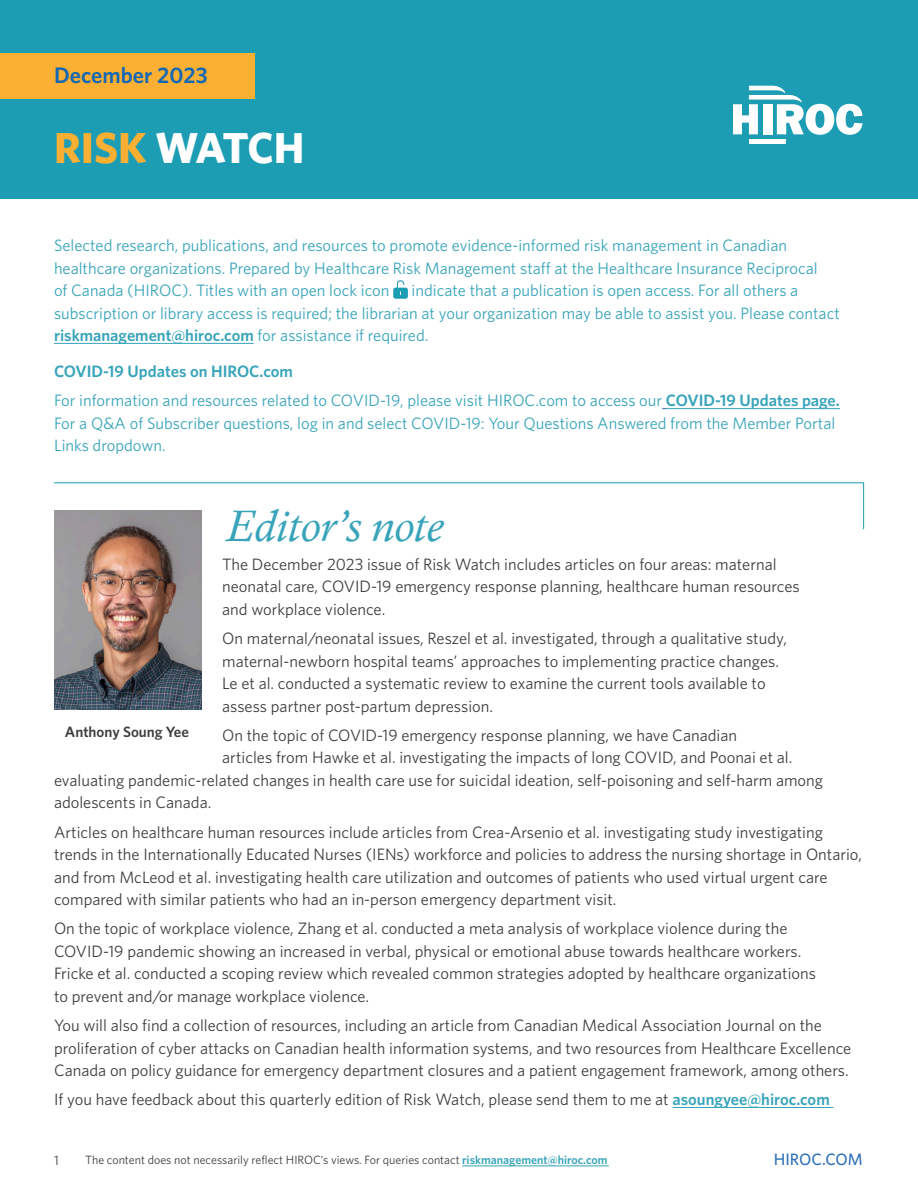
<style>
.page{position:relative;width:918px;height:1188px;background:#fff}
.page>*{position:absolute;margin:0;border:0;box-sizing:border-box;transform-origin:0 0}
.t1{font:italic 45px "Calisto";color:#38a4ba}
.t2{font:700 43.5px "Whitney";color:#fff}
.t3{font:600 22.5px "Whitney";color:#1568b2}
.t4{font:16.5px/22.5px "Whitney";color:#3e3e3f}
.t5{font:16.5px/22.5px "Whitney";color:#38a4ba}
.t6{font:600 16.5px "Whitney";color:#38a4ba}
.t7{font:500 16.5px "Whitney";color:#2f71b8}
.Paragraph_Style_1{font:600 15px "Whitney";color:#3e3e3f}
.t8{font:13.5px "Whitney";color:#3e3e3f}
.t9{font:12px "Whitney";color:#3e3e3f}
.s1{color:#fbb033}
.s2{font-weight:600}
.s3{font-weight:600;color:#38a4ba}
</style>
<div class="page">
<div style="left:0;top:0;width:918px;height:198px;background:#1c9db4"></div>
<div style="left:0;top:54px;width:255px;height:45px;background:#fbb033"></div>
<hr style="left:749px;top:139px;width:37px;height:4px;background:#fff">
<svg style="left:733px;top:86px;width:129px;height:49px"></svg>
<hr style="left:462px;top:1166px;width:147px;height:1px;background:#38a4ba">
<hr style="left:672px;top:1107px;width:161px;height:1px;background:#38a4ba">
<img style="left:54px;top:530px;width:148px;height:179px">
<hr style="left:54px;top:343px;width:200px;height:1px;background:#38a4ba">
<hr style="left:666px;top:408px;width:174px;height:1px;background:#38a4ba">
<svg style="left:393px;top:280px;width:15px;height:19px"></svg>
<svg style="left:54px;top:482px;width:810px;height:48px"></svg>
<h3 class="t3" style="left:54px;top:62px;width:155px">December 2023</h3>
<h2 class="t2" style="left:54px;top:122px;width:252px"><span class="s1">RISK</span> WATCH</h2>
<p class="t5" style="left:54px;top:234px;width:765px">Selected research, publications, and resources to promote evidence-informed risk management in Canadian healthcare organizations. Prepared by Healthcare Risk Management staff at the Healthcare Insurance Reciprocal of Canada (HIROC). Titles with an open lock icon</p>
<p class="t5" style="left:54px;top:279px;width:787px;text-indent:358px">indicate that a publication is open access. For all others a subscription or library access is required; the librarian at your organization may be able to assist you. Please contact <span class="s2">riskmanagement@hiroc.com</span> for assistance if required.</p>
<p class="t6" style="left:54px;top:361px;width:241px">COVID-19 Updates on HIROC.com</p>
<p class="t5" style="left:54px;top:389px;width:787px">For information and resources related to COVID-19, please visit HIROC.com to access our <span class="s2">COVID-19 Updates page.<br></span>For a Q&amp;A of Subscriber questions, log in and select COVID-19: Your Questions Answered from the Member Portal<br>Links dropdown.</p>
<p class="t1" style="left:226px;top:499px;width:219px">Editor’s note</p>
<p class="t4" style="left:222px;top:552px;width:579px">The December 2023 issue of Risk Watch includes articles on four areas: maternal neonatal care, COVID-19 emergency response planning, healthcare human resources and workplace violence.</p>
<p class="t4" style="left:222px;top:627px;width:566px">On maternal/neonatal issues, Reszel et al. investigated, through a qualitative study, maternal-newborn hospital teams’ approaches to implementing practice changes.<br>Le et al. conducted a systematic review to examine the current tools available to assess partner post-partum depression.</p>
<p class="t4" style="left:222px;top:723px;width:516px">On the topic of COVID-19 emergency response planning, we have Canadian</p>
<p class="t4" style="left:222px;top:746px;width:572px">articles from Hawke et al. investigating the impacts of long COVID, and Poonai et al.</p>
<p class="t4" style="left:54px;top:768px;width:771px">evaluating pandemic-related changes in health care use for suicidal ideation, self-poisoning and self-harm among</p>
<p class="t4" style="left:54px;top:791px;width:159px">adolescents in Canada.</p>
<p class="t4" style="left:54px;top:820px;width:810px">Articles on healthcare human resources include articles from Crea-Arsenio et al. investigating study investigating trends in the Internationally Educated Nurses (IENs) workforce and policies to address the nursing shortage in Ontario, and from McLeod et al. investigating health care utilization and outcomes of patients who used virtual urgent care compared with similar patients who had an in-person emergency department visit.</p>
<p class="t4" style="left:54px;top:917px;width:764px">On the topic of workplace violence, Zhang et al. conducted a meta analysis of workplace violence during the COVID-19 pandemic showing an increased in verbal, physical or emotional abuse towards healthcare workers.<br>Fricke et al. conducted a scoping review which revealed common strategies adopted by healthcare organizations to prevent and/or manage workplace violence.</p>
<p class="t4" style="left:54px;top:1014px;width:799px">You will also find a collection of resources, including an article from Canadian Medical Association Journal on the proliferation of cyber attacks on Canadian health information systems, and two resources from Healthcare Excellence<br>Canada on policy guidance for emergency department closures and a patient engagement framework, among others.</p>
<p class="t4" style="left:54px;top:1088px;width:777px">If you have feedback about this quarterly edition of Risk Watch, please send them to me at <span class="s3">asoungyee@hiroc.com</span></p>
<p class="Paragraph_Style_1" style="left:65px;top:723px;width:126px">Anthony Soung Yee</p>
<p class="t8" style="left:54px;top:1152px;width:6px">1</p>
<p class="t9" style="left:85px;top:1153px;width:524px">The content does not necessarily reflect HIROC’s views. For queries contact <span class="s3">riskmanagement@hiroc.com</span></p>
<p class="t7" style="left:774px;top:1150px;width:90px">HIROC.COM</p>
</div>
